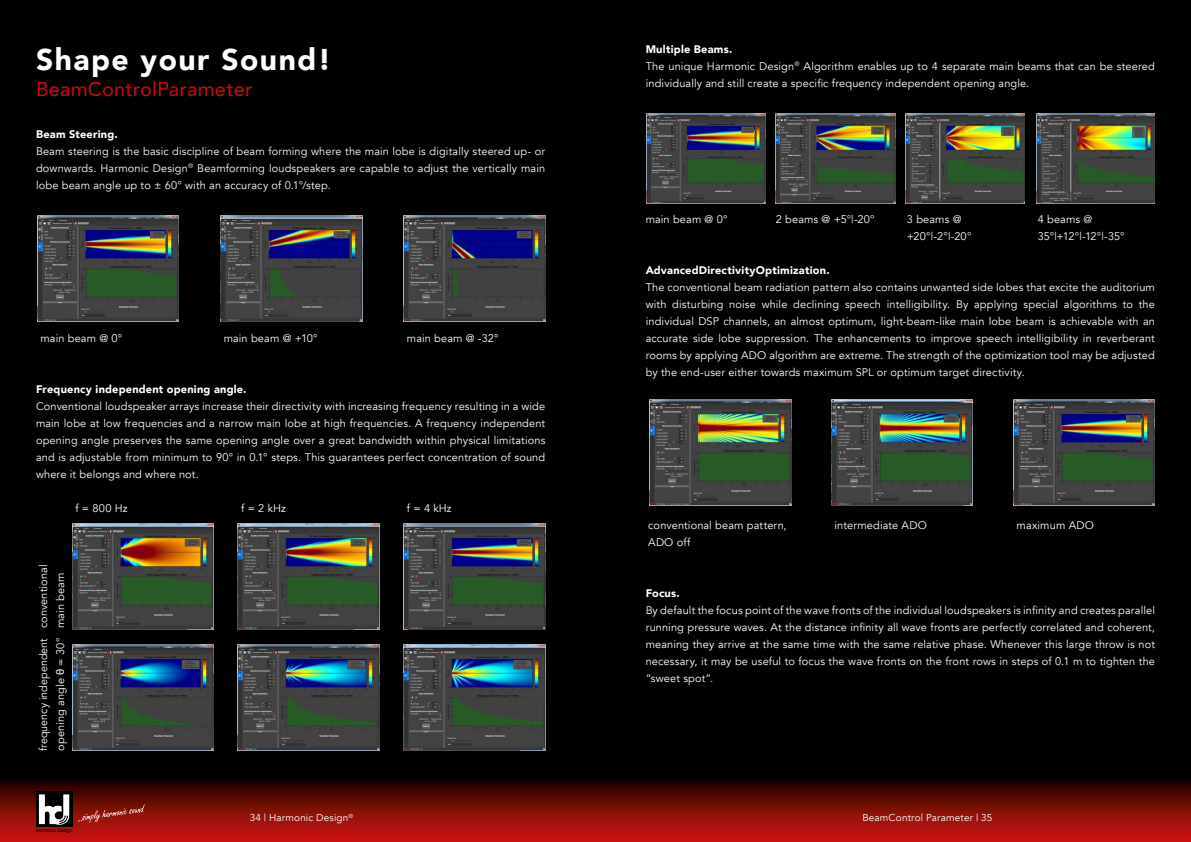
<style>
.page{position:relative;width:1191px;height:842px;background:#fff}
.page>*{position:absolute;margin:0;border:0;box-sizing:border-box;transform-origin:0 0}
.t1{font:900 30px "Avenir";letter-spacing:.05em;color:#fff}
.t2{font:500 20px "Avenir";letter-spacing:.01em;color:#c00d0e}
.t3{font:11px/17px "Avenir";letter-spacing:.01em;color:#fff}
.t4{font:900 11px "Avenir";letter-spacing:.02em;color:#fff}
.t5{font:10px "Avenir";letter-spacing:.015em;color:#fff}
.t6{font:500 4.7px "Avant Garde IT Cby BT";color:#000}
.s1{font-family:"Arial"}
.s2{font-weight:900}
</style>
<div class="page">
<div style="left:0;top:0;width:1191px;height:792px;background:#000"></div>
<svg style="left:0;top:780px;width:1191px;height:62px;background:#7a0c07"></svg>
<div style="left:36px;top:791px;width:36px;height:36px;background:linear-gradient(to bottom,#080808,#080808)"></div>
<svg style="left:39px;top:794px;width:30px;height:31px"></svg>
<svg style="left:78px;top:804px;width:67px;height:19px"></svg>
<img style="left:37px;top:215px;width:142px;height:106px">
<img style="left:220px;top:215px;width:142px;height:106px">
<img style="left:403px;top:215px;width:142px;height:106px">
<img style="left:72px;top:523px;width:142px;height:107px">
<img style="left:72px;top:644px;width:142px;height:107px">
<img style="left:238px;top:523px;width:141px;height:107px">
<img style="left:238px;top:644px;width:141px;height:107px">
<img style="left:403px;top:523px;width:142px;height:107px">
<img style="left:403px;top:644px;width:142px;height:107px">
<img style="left:646px;top:114px;width:119px;height:90px">
<img style="left:776px;top:114px;width:119px;height:90px">
<img style="left:905px;top:114px;width:120px;height:90px">
<img style="left:1036px;top:114px;width:119px;height:90px">
<img style="left:831px;top:399px;width:142px;height:107px">
<img style="left:1013px;top:399px;width:142px;height:107px">
<img style="left:650px;top:399px;width:141px;height:107px">
<h1 class="t1" style="left:36px;top:34px;width:297px">Shape your Sound!</h1>
<h2 class="t2" style="left:36px;top:72px;width:218px">BeamControlParameter</h2>
<p class="t4" style="left:36px;top:125px;width:83px">Beam Steering.</p>
<p class="t3" style="left:36px;top:143px;width:511px;text-align:justify">Beam steering is the basic discipline of beam forming where the main lobe is digitally steered up- or downwards. Harmonic Design<sup>®</sup> Beamforming loudspeakers are capable to adjust the vertically main lobe beam angle up to ± 60° with an accuracy of 0.1°/step.</p>
<p class="t3" style="left:40px;top:330px;width:83px">main beam @ 0°</p>
<p class="t3" style="left:224px;top:330px;width:95px">main beam @ +10°</p>
<p class="t3" style="left:407px;top:330px;width:93px">main beam @ -32°</p>
<p class="t4" style="left:36px;top:380px;width:212px">Frequency independent opening angle.</p>
<p class="t3" style="left:36px;top:398px;width:511px;text-align:justify">Conventional loudspeaker arrays increase their directivity with increasing frequency resulting in a wide main lobe at low frequencies and a narrow main lobe at high frequencies. A frequency independent opening angle preserves the same opening angle over a great bandwidth within physical limitations and is adjustable from minimum to 90° in 0.1° steps. This guarantees perfect concentration of sound where it belongs and where not.</p>
<p class="t3" style="left:75px;top:500px;width:54px">f = 800 Hz</p>
<p class="t3" style="left:35px;top:628px;width:65px;rotate:-90deg">conventional main beam</p>
<p class="t3" style="left:35px;top:751px;width:115px;rotate:-90deg">frequency independent opening angle <span class="s1">θ</span> = 30°</p>
<p class="t6" style="left:36px;top:828px;width:38px">Harmonic Design</p>
<p class="t3" style="left:241px;top:500px;width:46px">f = 2 kHz</p>
<p class="t3" style="left:407px;top:500px;width:46px">f = 4 kHz</p>
<p class="t5" style="left:250px;top:812px;width:105px">34 | Harmonic Design<sup>®</sup></p>
<p class="t3" style="left:645px;top:41px;width:511px"><span class="s2">Multiple Beams.<br></span>The unique Harmonic Design<sup>®</sup> Algorithm enables up to 4 separate main beams that can be steered individually and still create a specific frequency independent opening angle.</p>
<p class="t3" style="left:645px;top:211px;width:83px">main beam @ 0°</p>
<p class="t3" style="left:776px;top:211px;width:100px">2 beams @ +5°|-20°</p>
<p class="t3" style="left:907px;top:211px;width:66px">3 beams @ +20°|-2°|-20°</p>
<p class="t3" style="left:1037px;top:211px;width:88px">4 beams @<br>35°|+12°|-12°|-35°</p>
<p class="t4" style="left:645px;top:261px;width:185px">AdvancedDirectivityOptimization.</p>
<p class="t3" style="left:645px;top:279px;width:511px;text-align:justify">The conventional beam radiation pattern also contains unwanted side lobes that excite the auditorium with disturbing noise while declining speech intelligibility. By applying special algorithms to the individual DSP channels, an almost optimum, light-beam-like main lobe beam is achievable with an accurate side lobe suppression. The enhancements to improve speech intelligibility in reverberant rooms by applying ADO algorithm are extreme. The strength of the optimization tool may be adjusted by the end-user either towards maximum SPL or optimum target directivity.</p>
<p class="t3" style="left:648px;top:517px;width:140px">conventional beam pattern,</p>
<p class="t3" style="left:834px;top:517px;width:94px">intermediate ADO</p>
<p class="t3" style="left:1016px;top:517px;width:79px">maximum ADO</p>
<p class="t3" style="left:648px;top:534px;width:44px">ADO off</p>
<p class="t4" style="left:645px;top:584px;width:36px">Focus.</p>
<p class="t3" style="left:645px;top:602px;width:511px;text-align:justify">By default the focus point of the wave fronts of the individual loudspeakers is infinity and creates parallel running pressure waves. At the distance infinity all wave fronts are perfectly correlated and coherent, meaning they arrive at the same time with the same relative phase. Whenever this large throw is not necessary, it may be useful to focus the wave fronts on the front rows in steps of 0.1 m to tighten the “sweet spot“.</p>
<p class="t5" style="left:862px;top:812px;width:131px">BeamControl Parameter | 35</p>
</div>
